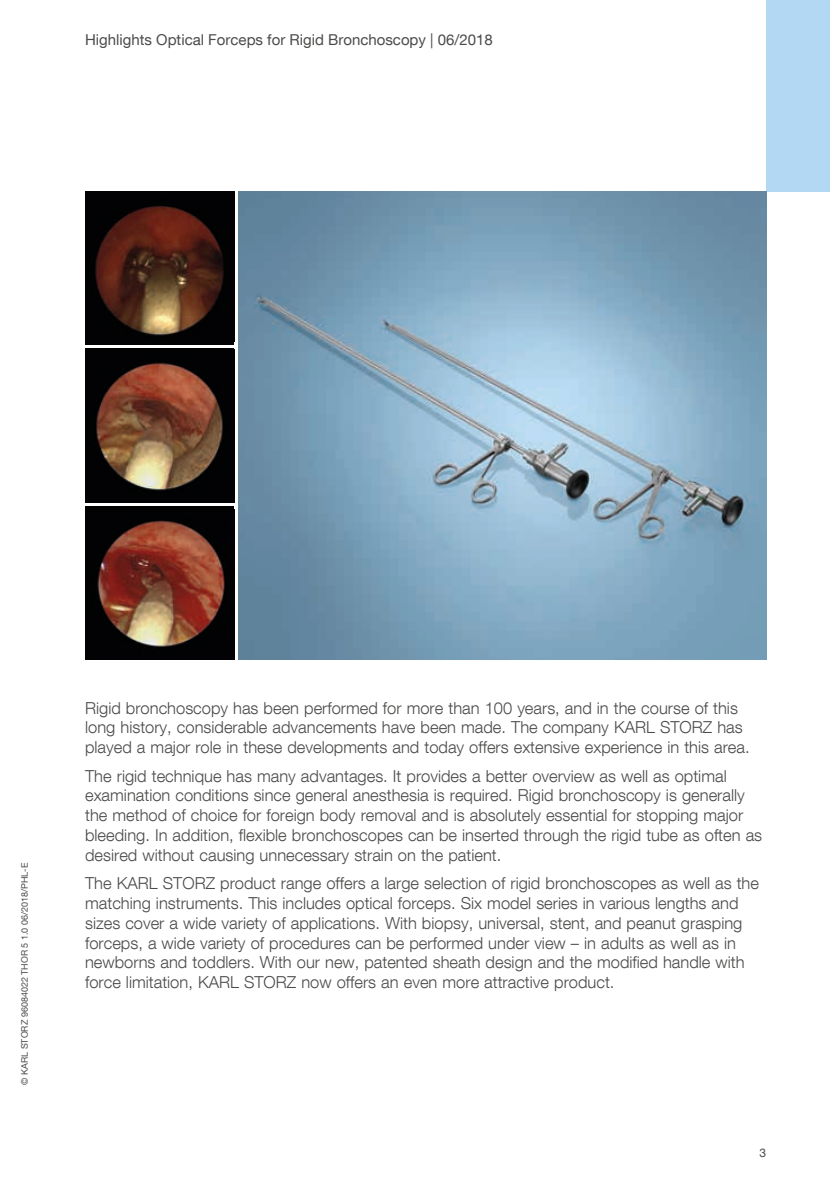
<style>
.page{position:relative;width:830px;height:1191px;background:#fff}
.page>*{position:absolute;margin:0;border:0;box-sizing:border-box;transform-origin:0 0}
.t1{font:300 16.5px/19.8px "KS Helvetica Neue";color:#4b4b4a}
.t2{font:15px "KS Helvetica Neue";color:#4b4b4a}
.t3{font:12px "KS Helvetica Neue";color:#4b4b4a}
.t4{font:9px "KS Helvetica Neue";color:#4b4b4a}
</style>
<div class="page">
<div style="left:765px;top:0;width:64px;height:191px;background:#b3d8f4"></div>
<img style="left:238px;top:191px;width:527px;height:468px">
<img style="left:85px;top:349px;width:149px;height:153px">
<img style="left:85px;top:509px;width:149px;height:150px">
<img style="left:85px;top:191px;width:149px;height:150px">
<p class="t2" style="left:85px;top:30px;width:409px">Highlights Optical Forceps for Rigid Bronchoscopy | 06/2018</p>
<p class="t4" style="left:19px;top:1084px;width:223px;rotate:-90deg">© KARL STORZ 96084022 THOR 5 1.0 06/2018/PHL-E</p>
<p class="t1" style="left:85px;top:697px;width:665px">Rigid bronchoscopy has been performed for more than 100 years, and in the course of this long history, considerable advancements have been made. The company KARL STORZ has played a major role in these developments and today offers extensive experience in this area.</p>
<p class="t1" style="left:85px;top:765px;width:678px">The rigid technique has many advantages. It provides a better overview as well as optimal examination conditions since general anesthesia is required. Rigid bronchoscopy is generally the method of choice for foreign body removal and is absolutely essential for stopping major bleeding. In addition, flexible bronchoscopes can be inserted through the rigid tube as often as desired without causing unnecessary strain on the patient.</p>
<p class="t1" style="left:85px;top:873px;width:675px">The KARL STORZ product range offers a large selection of rigid bronchoscopes as well as the matching instruments. This includes optical forceps. Six model series in various lengths and sizes cover a wide variety of applications. With biopsy, universal, stent, and peanut grasping forceps, a wide variety of procedures can be performed under view – in adults as well as in newborns and toddlers. With our new, patented sheath design and the modified handle with force limitation, KARL STORZ now offers an even more attractive product.</p>
<p class="t3" style="left:759px;top:1145px;width:8px">3</p>
</div>
